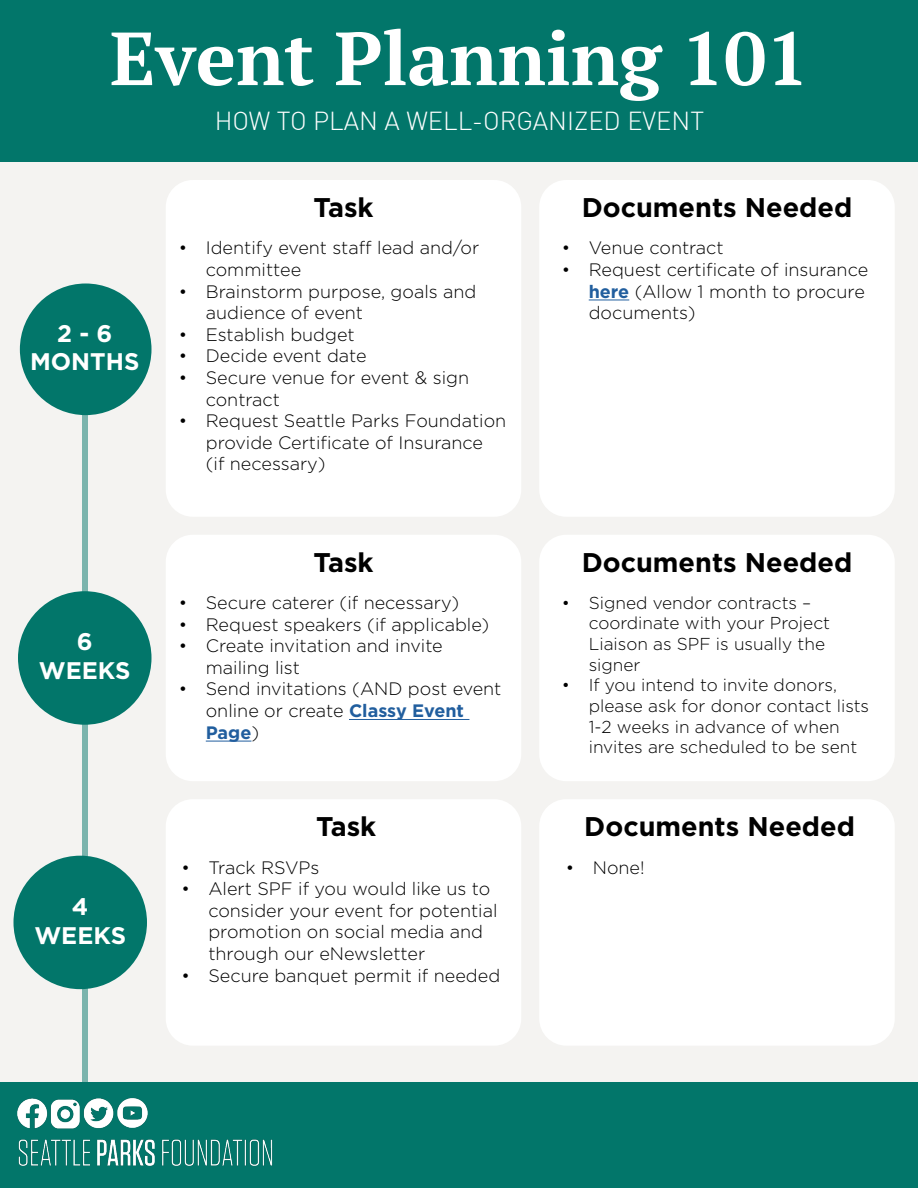
<style>
.page{position:relative;width:918px;height:1188px;background:#f4f3f1}
.page>*{position:absolute;margin:0;border:0;box-sizing:border-box;transform-origin:0 0}
.t1{font:700 75px "PT Serif";color:#fff}
.t2{font:700 27px "Gotham";color:#000}
.t3{font:300 25.5px "DIN";color:#fff}
.t4{font:700 24px/28.8px "Gotham";color:#fff;text-align:center}
.t5{font:300 18px/21.6px "Gotham";color:#000}
.t6{font:300 17.25px/20.7px "Gotham";color:#000}
.s1{font-weight:700;color:#215e9e}
</style>
<div class="page">
<div style="left:82px;top:392px;width:6px;height:792px;background:#7bb4ad"></div>
<div style="left:0;top:0;width:918px;height:162px;background:#02766a"></div>
<div style="left:0;top:1083px;width:918px;height:105px;background:#02766a"></div>
<img style="left:17px;top:1098px;width:131px;height:31px">
<img style="left:18px;top:1139px;width:255px;height:27px">
<div style="left:20px;top:284px;width:132px;height:131px;background:#02766a;border-radius:50%"></div>
<div style="left:166px;top:180px;width:355px;height:337px;background:#fff;border-radius:27px"></div>
<div style="left:539px;top:180px;width:356px;height:337px;background:#fff;border-radius:27px"></div>
<hr style="left:589px;top:300px;width:40px;height:1px;background:#215e9e">
<div style="left:18px;top:591px;width:134px;height:134px;background:#02766a;border-radius:50%"></div>
<div style="left:166px;top:535px;width:355px;height:246px;background:#fff;border-radius:27px"></div>
<div style="left:539px;top:535px;width:356px;height:246px;background:#fff;border-radius:27px"></div>
<hr style="left:349px;top:719px;width:120px;height:1px;background:#215e9e">
<hr style="left:206px;top:741px;width:45px;height:1px;background:#215e9e">
<div style="left:14px;top:856px;width:133px;height:133px;background:#02766a;border-radius:50%"></div>
<div style="left:166px;top:799px;width:355px;height:247px;background:#fff;border-radius:27px"></div>
<div style="left:539px;top:799px;width:356px;height:247px;background:#fff;border-radius:27px"></div>
<h1 class="t1" style="left:110px;top:9px;width:700px">Event Planning 101</h1>
<h3 class="t3" style="left:215px;top:105px;width:491px">HOW TO PLAN A WELL-ORGANIZED EVENT</h3>
<h3 class="t4" style="left:30px;top:318px;width:111px">2 - 6<br>MONTHS</h3>
<h3 class="t4" style="left:39px;top:627px;width:93px">6<br>WEEKS</h3>
<h3 class="t4" style="left:34px;top:891px;width:93px">4<br>WEEKS</h3>
<h2 class="t2" style="left:313px;top:192px;width:62px">Task</h2>
<p class="t5" style="left:206px;top:237px;width:275px;text-indent:-27px">• Identify event staff lead and/or committee</p>
<p class="t5" style="left:206px;top:280px;width:272px;text-indent:-27px">• Brainstorm purpose, goals and audience of event</p>
<p class="t5" style="left:179px;top:323px;width:177px">• Establish budget</p>
<p class="t5" style="left:179px;top:345px;width:189px">• Decide event date</p>
<p class="t5" style="left:206px;top:367px;width:265px;text-indent:-27px">• Secure venue for event &amp; sign contract</p>
<p class="t5" style="left:206px;top:410px;width:302px;text-indent:-27px">• Request Seattle Parks Foundation provide Certificate of Insurance<br>(if necessary)</p>
<h2 class="t2" style="left:313px;top:547px;width:62px">Task</h2>
<p class="t5" style="left:179px;top:592px;width:282px">• Secure caterer (if necessary)</p>
<p class="t5" style="left:179px;top:613px;width:312px">• Request speakers (if applicable)</p>
<p class="t5" style="left:206px;top:635px;width:239px;text-indent:-27px">• Create invitation and invite mailing list</p>
<p class="t5" style="left:206px;top:678px;width:297px;text-indent:-27px">• Send invitations (AND post event online or create <span class="s1">Classy Event<br>Page</span>)</p>
<h2 class="t2" style="left:582px;top:192px;width:272px">Documents Needed</h2>
<p class="t5" style="left:562px;top:237px;width:164px">• Venue contract</p>
<p class="t5" style="left:589px;top:259px;width:281px;text-indent:-27px">• Request certificate of insurance <span class="s1">here</span> (Allow 1 month to procure documents)</p>
<h2 class="t2" style="left:582px;top:547px;width:272px">Documents Needed</h2>
<p class="t6" style="left:589px;top:592px;width:243px;text-indent:-27px">• Signed vendor contracts – coordinate with your Project<br>Liaison as SPF is usually the signer</p>
<p class="t6" style="left:589px;top:675px;width:282px;text-indent:-27px">• If you intend to invite donors, please ask for donor contact lists<br>1-2 weeks in advance of when invites are scheduled to be sent</p>
<h2 class="t2" style="left:316px;top:811px;width:62px">Task</h2>
<h2 class="t2" style="left:584px;top:811px;width:272px">Documents Needed</h2>
<p class="t5" style="left:181px;top:856px;width:140px">• Track RSVPs</p>
<p class="t5" style="left:208px;top:878px;width:291px;text-indent:-27px">• Alert SPF if you would like us to consider your event for potential promotion on social media and through our eNewsletter</p>
<p class="t5" style="left:181px;top:964px;width:320px">• Secure banquet permit if needed</p>
<p class="t5" style="left:566px;top:856px;width:80px">• None!</p>
</div>
